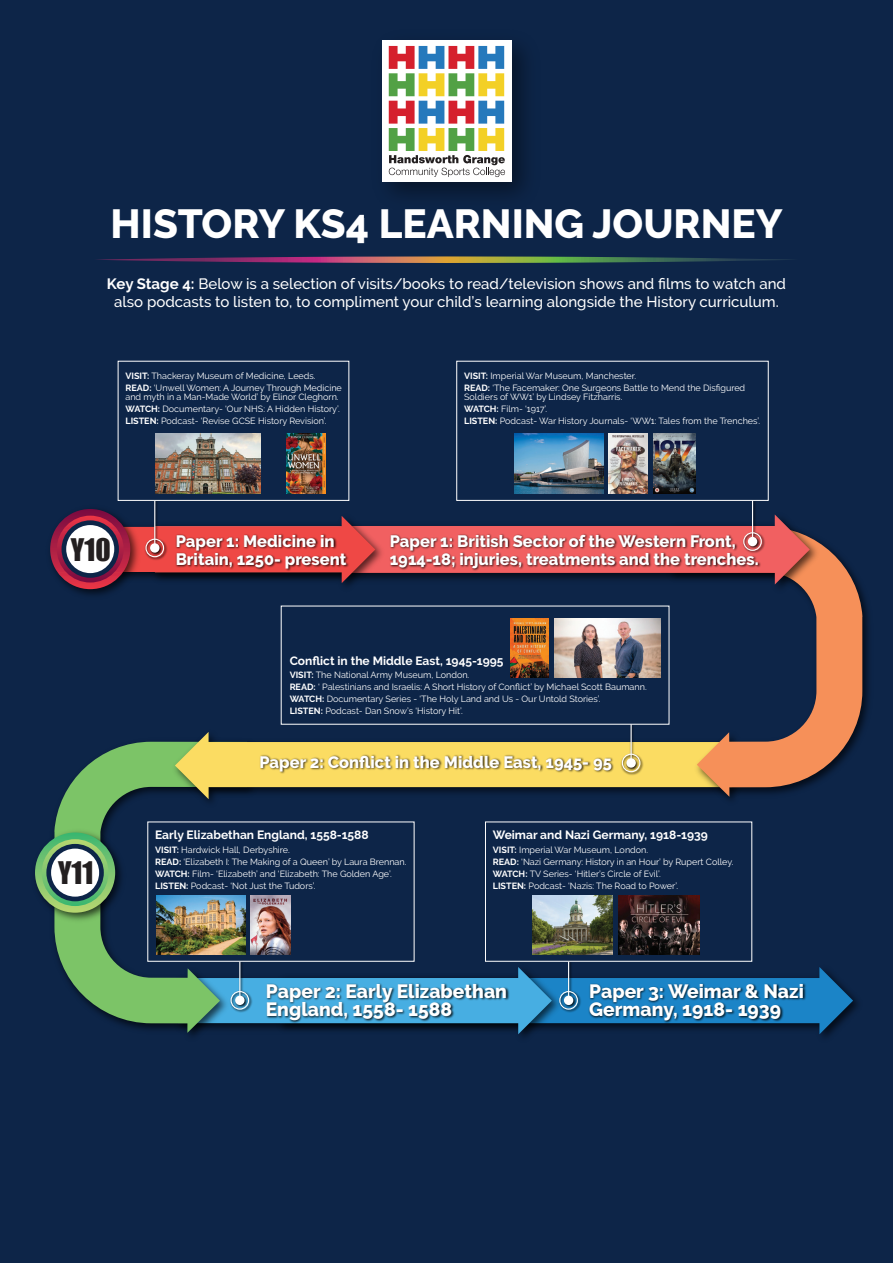
<style>
.page{position:relative;width:893px;height:1263px;background:#0d2548}
.page>*{position:absolute;margin:0;border:0;box-sizing:border-box;transform-origin:0 0}
.t1{font:800 40.5px "Raleway";color:#fff}
.t2{font:28.65px "Impact";color:#231f20}
.t3{font:800 19.2px/18px "Raleway";color:#fff}
.t4{font:800 16.5px/18px "Raleway";color:#fff}
.t5{font:500 15px/18px "Raleway";color:#fff;text-align:center}
.t6{font:700 12px "Raleway";color:#fff}
.t7{font:9px/12px "Raleway";color:#fff}
.s1{font-weight:700}
</style>
<div class="page">
<svg style="left:260px;top:967px;width:593px;height:67px"></svg>
<img style="left:145px;top:741px;width:115px;height:295px">
<svg style="left:54px;top:742px;width:193px;height:291px"></svg>
<img style="left:168px;top:741px;width:92px;height:71px">
<svg style="left:175px;top:732px;width:488px;height:67px"></svg>
<img style="left:663px;top:591px;width:206px;height:209px">
<svg style="left:670px;top:543px;width:192px;height:254px"></svg>
<img style="left:663px;top:536px;width:160px;height:62px">
<svg style="left:389px;top:514px;width:421px;height:70px"></svg>
<img style="left:343px;top:526px;width:46px;height:60px">
<svg style="left:144px;top:516px;width:231px;height:67px"></svg>
<img style="left:50px;top:509px;width:94px;height:86px">
<svg style="left:50px;top:509px;width:80px;height:80px;background:#ac1e43"></svg>
<svg style="left:57px;top:516px;width:67px;height:66px"></svg>
<svg style="left:62px;top:520px;width:57px;height:58px"></svg>
<div style="left:66px;top:525px;width:48px;height:48px;background:#fff;border-radius:50%"></div>
<img style="left:389px;top:40px;width:136px;height:155px">
<div style="left:382px;top:40px;width:129px;height:142px;background:#fff"></div>
<svg style="left:389px;top:46px;width:116px;height:131px"></svg>
<svg style="left:96px;top:256px;width:694px;height:7px"></svg>
<img style="left:741px;top:501px;width:25px;height:29px">
<hr style="left:752px;top:500px;width:1px;height:41px;background:#fff">
<img style="left:144px;top:501px;width:24px;height:60px">
<hr style="left:154px;top:501px;width:1px;height:47px;background:#fff">
<div style="left:145px;top:539px;width:19px;height:18px;border:1px solid #fff;border-radius:50%"></div>
<div style="left:150px;top:543px;width:9px;height:10px;background:#fff;border-radius:50%"></div>
<img style="left:174px;top:530px;width:176px;height:42px">
<img style="left:387px;top:530px;width:380px;height:42px">
<div style="left:118px;top:361px;width:231px;height:140px;border:1px solid #fff"></div>
<img style="left:257px;top:752px;width:359px;height:24px">
<img style="left:620px;top:725px;width:24px;height:51px">
<hr style="left:631px;top:724px;width:1px;height:39px;background:#fff">
<div style="left:622px;top:754px;width:18px;height:18px;border:1px solid #fff;border-radius:50%"></div>
<svg style="left:626px;top:758px;width:10px;height:10px"></svg>
<img style="left:156px;top:895px;width:89px;height:60px">
<img style="left:251px;top:895px;width:39px;height:60px">
<img style="left:35px;top:826px;width:93px;height:100px">
<svg style="left:35px;top:832px;width:80px;height:81px;background:#78c06e"></svg>
<svg style="left:42px;top:839px;width:67px;height:67px"></svg>
<div style="left:46px;top:844px;width:58px;height:57px;background:#0d2548;border-radius:50%"></div>
<div style="left:51px;top:848px;width:48px;height:49px;background:#fff;border-radius:50%"></div>
<img style="left:155px;top:434px;width:106px;height:59px">
<img style="left:286px;top:434px;width:39px;height:59px">
<div style="left:456px;top:361px;width:313px;height:140px;border:1px solid #fff"></div>
<img style="left:514px;top:434px;width:90px;height:59px">
<img style="left:609px;top:434px;width:39px;height:59px">
<img style="left:653px;top:434px;width:43px;height:59px">
<img style="left:510px;top:618px;width:38px;height:59px">
<img style="left:554px;top:618px;width:106px;height:59px">
<img style="left:557px;top:962px;width:25px;height:51px">
<hr style="left:568px;top:962px;width:1px;height:38px;background:#fff">
<div style="left:559px;top:991px;width:19px;height:19px;border:1px solid #fff;border-radius:50%"></div>
<div style="left:564px;top:996px;width:9px;height:9px;background:#fff;border-radius:50%"></div>
<img style="left:228px;top:959px;width:25px;height:54px">
<hr style="left:239px;top:962px;width:1px;height:38px;background:#fff">
<div style="left:231px;top:991px;width:18px;height:19px;border:1px solid #fff;border-radius:50%"></div>
<div style="left:235px;top:996px;width:10px;height:9px;background:#fff;border-radius:50%"></div>
<img style="left:264px;top:979px;width:247px;height:45px">
<img style="left:587px;top:979px;width:221px;height:45px">
<div style="left:147px;top:821px;width:267px;height:141px;border:1px solid #fff"></div>
<div style="left:485px;top:821px;width:267px;height:141px;border:1px solid #fff"></div>
<img style="left:532px;top:895px;width:80px;height:60px">
<img style="left:618px;top:895px;width:81px;height:60px">
<h1 class="t1" style="left:111px;top:201px;width:673px">HISTORY KS4 LEARNING JOURNEY</h1>
<h3 class="t5" style="left:107px;top:275px;width:681px"><span class="s1">Key Stage 4:</span> Below is a selection of visits/books to read/television shows and films to watch and also podcasts to listen to, to compliment your child’s learning alongside the History curriculum.</h3>
<p class="t7" style="left:125px;top:370px;width:218px"><span class="s1">VISIT:</span> Thackeray Museum of Medicine, Leeds.<br><span class="s1">READ:</span> ‘Unwell Women: A Journey Through Medicine</p>
<p class="t7" style="left:125px;top:391px;width:216px">and myth in a Man-Made World’ by Elinor Cleghorn.<br><span class="s1">WATCH:</span> Documentary- ‘Our NHS: A Hidden History’.<br><span class="s1">LISTEN:</span> Podcast- ‘Revise GCSE History Revision’.</p>
<p class="t7" style="left:464px;top:370px;width:283px"><span class="s1">VISIT:</span> Imperial War Museum, Manchester.<br><span class="s1">READ:</span> ‘The Facemaker: One Surgeons Battle to Mend the Disfigured</p>
<p class="t7" style="left:464px;top:391px;width:298px">Soldiers of WW1’ by Lindsey Fitzharris.<br><span class="s1">WATCH:</span> Film- ‘1917’.<br><span class="s1">LISTEN:</span> Podcast- War History Journals- ‘WW1: Tales from the Trenches’.</p>
<h2 class="t2" style="left:71px;top:528px;width:41px">Y10</h2>
<h2 class="t2" style="left:58px;top:851px;width:37px">Y11</h2>
<h3 class="t4" style="left:176px;top:532px;width:172px">Paper 1: Medicine in<br>Britain, 1250- present</h3>
<h3 class="t4" style="left:390px;top:532px;width:370px">Paper 1: British Sector of the Western Front,<br>1914-18; injuries, treatments and the trenches.</h3>
<h3 class="t6" style="left:290px;top:654px;width:215px">Conflict in the Middle East, 1945-1995</h3>
<p class="t7" style="left:290px;top:669px;width:359px"><span class="s1">VISIT:</span> The National Army Museum, London.<br><span class="s1">READ:</span> ‘ Palestinians and Israelis: A Short History of Conflict’ by Michael Scott Baumann.<br><span class="s1">WATCH:</span> Documentary Series - ‘The Holy Land and Us - Our Untold Stories’.<br><span class="s1">LISTEN:</span> Podcast- Dan Snow’s ‘History Hit’.</p>
<h3 class="t4" style="left:259px;top:753px;width:354px">Paper 2: Conflict in the Middle East, 1945- 95</h3>
<h3 class="t6" style="left:155px;top:828px;width:215px">Early Elizabethan England, 1558-1588</h3>
<p class="t7" style="left:155px;top:843px;width:253px"><span class="s1">VISIT:</span> Hardwick Hall, Derbyshire.<br><span class="s1">READ:</span> ‘Elizabeth I: The Making of a Queen’ by Laura Brennan.<br><span class="s1">WATCH:</span> Film- ‘Elizabeth’ and ‘Elizabeth: The Golden Age’.<br><span class="s1">LISTEN:</span> Podcast- ‘Not Just the Tudors’.</p>
<h3 class="t6" style="left:493px;top:828px;width:217px">Weimar and Nazi Germany, 1918-1939</h3>
<p class="t7" style="left:493px;top:843px;width:242px"><span class="s1">VISIT:</span> Imperial War Museum, London.<br><span class="s1">READ:</span> ‘Nazi Germany: History in an Hour’ by Rupert Colley.<br><span class="s1">WATCH:</span> TV Series- ‘Hitler’s Circle of Evil’.<br><span class="s1">LISTEN:</span> Podcast- ‘Nazis: The Road to Power’.</p>
<h3 class="t3" style="left:266px;top:982px;width:243px">Paper 2: Early Elizabethan<br>England, 1558- 1588</h3>
<h3 class="t3" style="left:589px;top:982px;width:216px">Paper 3: Weimar &amp; Nazi<br>Germany, 1918- 1939</h3>
</div>
